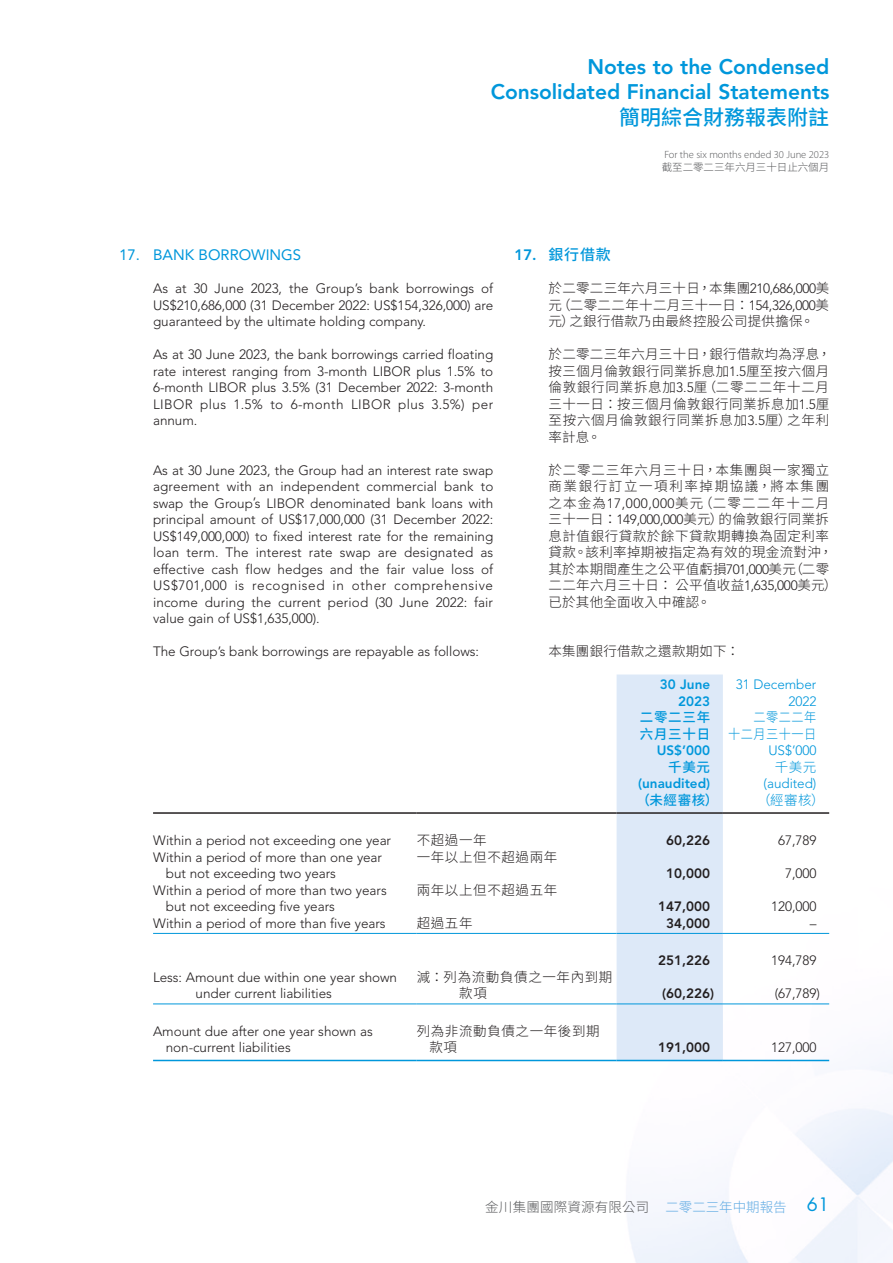
<style>
.page{position:relative;width:893px;height:1263px;background:#fff}
.page>*{position:absolute;margin:0;border:0;box-sizing:border-box;transform-origin:0 0}
.t1{font:800 21px/25.5px "Avenir LT Std";letter-spacing:-.005em;color:#0097db;text-align:right}
.t2{font:500 21px "Source Han Sans TC";color:#0097db}
.Heading_1{font:15px "Avenir LT Std";color:#0097db}
.C_Heading_1{font:500 15px "Source Han Sans TC";color:#0097db}
.Body_Text{font:300 13.5px/16.5px "Avenir LT Std";letter-spacing:-.005em;color:#231f20}
.C_Body_Text{font:300 13.5px/16.5px "Source Han Sans TC";letter-spacing:.03em;color:#231f20}
.Body_Text-2{font:300 13.5px/16.5px "Source Han Sans TC";letter-spacing:.045em;color:#231f20}
.Body_Text-3{font:800 13.5px "Avenir LT Std";color:#231f20}
.Body_Text-4{font:300 13.5px "Avenir LT Std";letter-spacing:-.005em;color:#0097db}
.Body_Text-5{font:800 13.5px "Avenir LT Std";color:#0097db}
.t3{font:300 13.5px "Source Han Sans TC";letter-spacing:.015em;color:#57585a}
.Body_Text-6{font:500 13.5px "Source Han Sans TC";letter-spacing:.05em;color:#0097db}
.Body_Text-7{font:300 13.5px "Source Han Sans TC";letter-spacing:.045em;color:#0097db;scale:.9 1}
.Body_Text-8{font:300 13.5px "Source Han Sans TC";letter-spacing:.045em;color:#0097db}
.t4{font:300 10.5px "Myriad Pro";letter-spacing:-.005em;color:#57585a}
.t5{font:300 10.5px "Source Han Sans TC";letter-spacing:-.005em;color:#57585a}
.s1{font-family:"Avenir LT Std";font-weight:800}
.s2{font-family:"Avenir LT Std"}
.s3{color:#60abe3}
.s4{font-family:"Futura Std";font-weight:400;font-size:18px;color:#0097db}
</style>
<div class="page">
<div style="left:617px;top:674px;width:106px;height:386px;background:#dde9f8"></div>
<hr style="left:153px;top:812px;width:264px;height:2px;background:#231f20">
<hr style="left:417px;top:812px;width:200px;height:2px;background:#231f20">
<hr style="left:617px;top:812px;width:106px;height:2px;background:#231f20">
<hr style="left:723px;top:812px;width:106px;height:2px;background:#231f20">
<hr style="left:153px;top:933px;width:264px;height:1px;background:#0097db">
<hr style="left:417px;top:933px;width:200px;height:1px;background:#0097db">
<hr style="left:617px;top:933px;width:106px;height:1px;background:#0097db">
<hr style="left:723px;top:933px;width:106px;height:1px;background:#0097db">
<hr style="left:153px;top:1003px;width:264px;height:1px;background:#0097db">
<hr style="left:417px;top:1003px;width:200px;height:1px;background:#0097db">
<hr style="left:617px;top:1003px;width:106px;height:1px;background:#0097db">
<hr style="left:723px;top:1003px;width:106px;height:1px;background:#0097db">
<hr style="left:153px;top:1060px;width:264px;height:1px;background:#0097db">
<hr style="left:417px;top:1060px;width:200px;height:1px;background:#0097db">
<hr style="left:617px;top:1060px;width:106px;height:1px;background:#0097db">
<hr style="left:723px;top:1060px;width:106px;height:1px;background:#0097db">
<h1 class="t1" style="left:491px;top:54px;width:340px">Notes to the Condensed<br>Consolidated Financial Statements</h1>
<h1 class="t2" style="left:619px;top:105px;width:211px">簡明綜合財務報表附註</h1>
<p class="t4" style="left:664px;top:148px;width:166px">For the six months ended 30 June 2023</p>
<p class="t5" style="left:662px;top:161px;width:169px">截至二零二三年六月三十日止六個月</p>
<p class="Heading_1" style="left:119px;top:246px;width:184px">17. BANK BORROWINGS</p>
<p class="Body_Text" style="left:153px;top:280px;width:342px;text-align:justify">As at 30 June 2023, the Group’s bank borrowings of US$210,686,000 (31 December 2022: US$154,326,000) are guaranteed by the ultimate holding company.</p>
<p class="Body_Text" style="left:153px;top:346px;width:342px;text-align:justify">As at 30 June 2023, the bank borrowings carried floating rate interest ranging from 3-month LIBOR plus 1.5% to 6-month LIBOR plus 3.5% (31 December 2022: 3-month LIBOR plus 1.5% to 6-month LIBOR plus 3.5%) per annum.</p>
<p class="Body_Text" style="left:153px;top:462px;width:342px;text-align:justify">As at 30 June 2023, the Group had an interest rate swap agreement with an independent commercial bank to swap the Group’s LIBOR denominated bank loans with principal amount of US$17,000,000 (31 December 2022:<br>US$149,000,000) to fixed interest rate for the remaining loan term. The interest rate swap are designated as effective cash flow hedges and the fair value loss of US$701,000 is recognised in other comprehensive income during the current period (30 June 2022: fair value gain of US$1,635,000).</p>
<p class="Body_Text" style="left:153px;top:643px;width:327px">The Group’s bank borrowings are repayable as follows:</p>
<p class="C_Heading_1" style="left:514px;top:246px;width:98px"><span class="s1">17.</span> 銀行借款</p>
<p class="C_Body_Text" style="left:549px;top:280px;width:282px;text-align:justify">於二零二三年六月三十日，本集團<span class="s2">210,686,000</span>美元（二零二二年十二月三十一日：<span class="s2">154,326,000</span>美元）之銀行借款乃由最終控股公司提供擔保。</p>
<p class="C_Body_Text" style="left:549px;top:346px;width:284px">於二零二三年六月三十日，銀行借款均為浮息，按三個月倫敦銀行同業拆息加<span class="s2">1.5</span>厘至按六個月倫敦銀行同業拆息加<span class="s2">3.5</span>厘（二零二二年十二月三十一日：按三個月倫敦銀行同業拆息加<span class="s2">1.5</span>厘至按六個月倫敦銀行同業拆息加<span class="s2">3.5</span>厘）之年利率計息。</p>
<p class="C_Body_Text" style="left:549px;top:462px;width:290px">於二零二三年六月三十日，本集團與一家獨立商業銀行訂立一項利率掉期協議，將本集團之本金為<span class="s2">17,000,000</span>美元（二零二二年十二月三十一日：<span class="s2">149,000,000</span>美元）的倫敦銀行同業拆息計值銀行貸款於餘下貸款期轉換為固定利率貸款。該利率掉期被指定為有效的現金流對沖，其於本期間產生之公平值虧損<span class="s2">701,000</span>美元（二零二二年六月三十日：公平值收益<span class="s2">1,635,000</span>美元）已於其他全面收入中確認。</p>
<p class="C_Body_Text" style="left:549px;top:643px;width:193px">本集團銀行借款之還款期如下：</p>
<p class="Body_Text-5" style="left:660px;top:677px;width:52px">30 June</p>
<p class="Body_Text-5" style="left:678px;top:693px;width:33px">2023</p>
<p class="Body_Text-6" style="left:640px;top:710px;width:72px">二零二三年</p>
<p class="Body_Text-6" style="left:640px;top:726px;width:72px">六月三十日</p>
<p class="Body_Text-4" style="left:736px;top:677px;width:82px">31 December</p>
<p class="Body_Text-4" style="left:788px;top:693px;width:29px">2022</p>
<p class="Body_Text-7" style="left:753px;top:710px;width:71px">二零二二年</p>
<p class="Body_Text-7" style="left:728px;top:726px;width:100px">十二月三十一日</p>
<p class="Body_Text-5" style="left:657px;top:743px;width:55px">US$’000</p>
<p class="Body_Text-4" style="left:768px;top:743px;width:50px">US$’000</p>
<p class="Body_Text-6" style="left:668px;top:759px;width:43px">千美元</p>
<p class="Body_Text-8" style="left:775px;top:759px;width:43px">千美元</p>
<p class="Body_Text-5" style="left:638px;top:776px;width:74px">(unaudited)</p>
<p class="Body_Text-4" style="left:764px;top:776px;width:54px">(audited)</p>
<p class="Body_Text-6" style="left:636px;top:792px;width:84px">（未經審核）</p>
<p class="Body_Text-8" style="left:757px;top:792px;width:69px">（經審核）</p>
<p class="Body_Text" style="left:153px;top:832px;width:240px">Within a period not exceeding one year</p>
<p class="Body_Text-2" style="left:417px;top:832px;width:71px">不超過一年</p>
<p class="Body_Text-3" style="left:666px;top:832px;width:45px">60,226</p>
<p class="Body_Text" style="left:778px;top:832px;width:40px">67,789</p>
<p class="Body_Text" style="left:166px;top:849px;width:218px;text-indent:-13px">Within a period of more than one year but not exceeding two years</p>
<p class="Body_Text-2" style="left:417px;top:849px;width:142px">一年以上但不超過兩年</p>
<p class="Body_Text-3" style="left:666px;top:865px;width:45px">10,000</p>
<p class="Body_Text" style="left:785px;top:865px;width:33px">7,000</p>
<p class="Body_Text" style="left:166px;top:882px;width:222px;text-indent:-13px">Within a period of more than two years but not exceeding five years</p>
<p class="Body_Text-2" style="left:417px;top:882px;width:142px">兩年以上但不超過五年</p>
<p class="Body_Text-3" style="left:658px;top:898px;width:53px">147,000</p>
<p class="Body_Text" style="left:771px;top:898px;width:47px">120,000</p>
<p class="Body_Text" style="left:153px;top:915px;width:234px">Within a period of more than five years</p>
<p class="Body_Text-2" style="left:417px;top:915px;width:57px">超過五年</p>
<p class="Body_Text-3" style="left:666px;top:915px;width:45px">34,000</p>
<p class="Body_Text" style="left:810px;top:915px;width:8px">–</p>
<p class="Body_Text-3" style="left:658px;top:952px;width:53px">251,226</p>
<p class="Body_Text" style="left:771px;top:952px;width:47px">194,789</p>
<p class="Body_Text" style="left:196px;top:969px;width:203px;text-indent:-43px">Less: Amount due within one year shown under current liabilities</p>
<p class="Body_Text-2" style="left:459px;top:969px;width:155px;text-indent:-43px">減：列為流動負債之一年內到期款項</p>
<p class="Body_Text-3" style="left:662px;top:985px;width:53px">(60,226)</p>
<p class="Body_Text" style="left:775px;top:985px;width:47px">(67,789)</p>
<p class="Body_Text" style="left:166px;top:1023px;width:208px;text-indent:-13px">Amount due after one year shown as non-current liabilities</p>
<p class="Body_Text-2" style="left:429px;top:1023px;width:172px;text-indent:-13px">列為非流動負債之一年後到期款項</p>
<p class="Body_Text-3" style="left:658px;top:1039px;width:53px">191,000</p>
<p class="Body_Text" style="left:771px;top:1039px;width:47px">127,000</p>
<p class="t3" style="left:485px;top:1200px;width:345px">金川集團國際資源有限公司　<span class="s3">二零二三年中期報告</span> <span class="s4">61</span></p>
</div>
